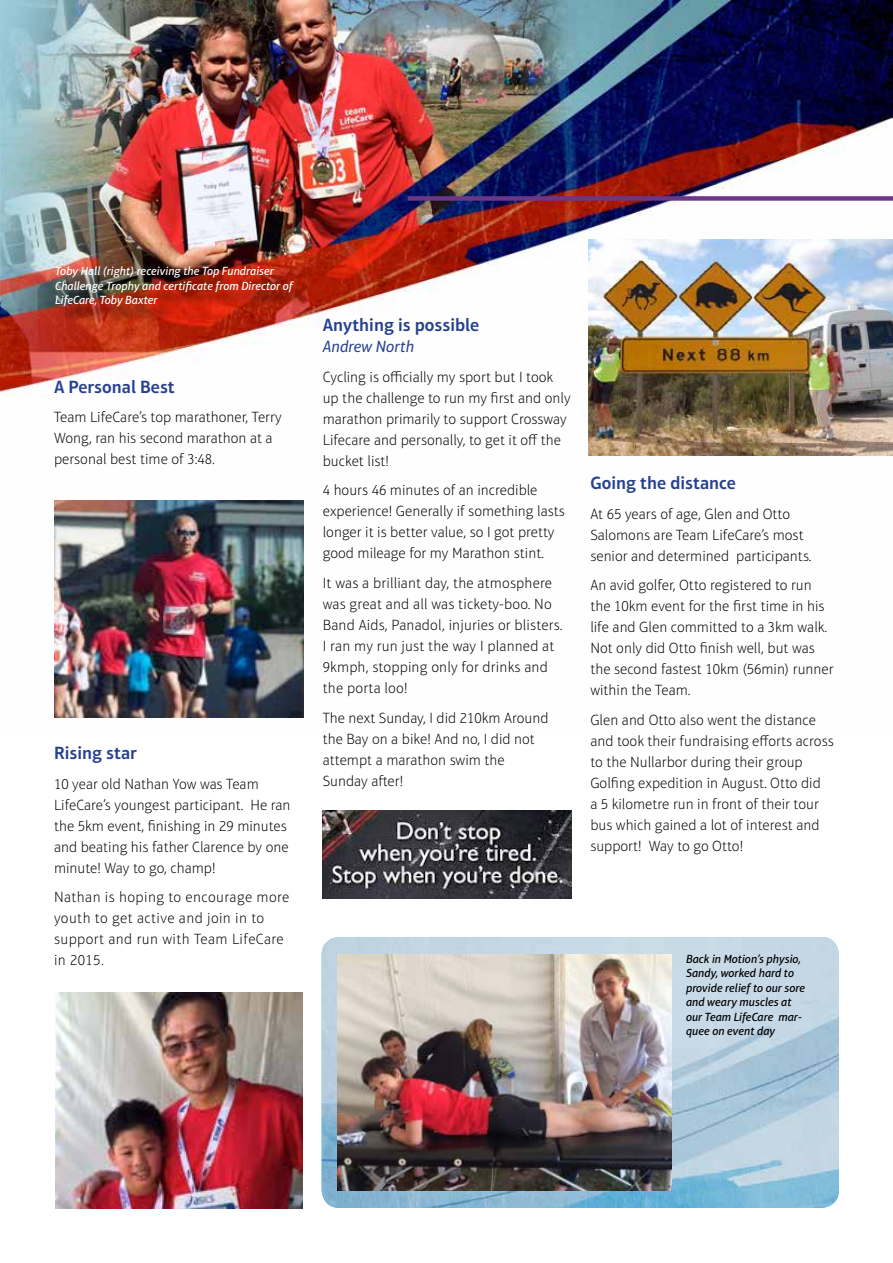
<style>
.page{position:relative;width:893px;height:1263px;background:#fff}
.page>*{position:absolute;margin:0;border:0;box-sizing:border-box;transform-origin:0 0}
.t1{font:600 18px "Aptifer Sans LT Pro";color:#25408f}
.t2{font:italic 16.5px "Aptifer Sans LT Pro";color:#25408f}
.t3{font:100 15px/21px "Aptifer Sans LT Pro";color:#000}
.t4{font:100 15px/21px "Aptifer Sans LT Pro";letter-spacing:.025em;color:#000}
.t5{font:italic 500 12px/14.4px "Aptifer Sans LT Pro";color:#000}
.t6{font:italic 500 12px/14.4px "Aptifer Sans LT Pro";color:#fff}
</style>
<div class="page">
<img style="left:322px;top:937px;width:517px;height:271px">
<img style="left:0;top:0;width:893px;height:718px">
<img style="left:589px;top:240px;width:304px;height:216px">
<div style="left:321px;top:808px;width:251px;height:92px;background:#000;opacity:.34"></div>
<img style="left:55px;top:993px;width:247px;height:216px">
<img style="left:54px;top:500px;width:250px;height:217px">
<img style="left:337px;top:954px;width:334px;height:237px">
<div style="left:408px;top:196px;width:485px;height:5px;background:#6b3787"></div>
<div style="left:58px;top:270px;width:254px;height:54px;background:#000;opacity:.75"></div>
<p class="t6" style="left:55px;top:264px;width:239px">Toby Hall (right) receiving the Top Fundraiser<br>Challenge Trophy and certificate from Director of<br>LifeCare, Toby Baxter</p>
<p class="t1" style="left:54px;top:376px;width:122px">A Personal Best</p>
<p class="t3" style="left:54px;top:407px;width:229px">Team LifeCare’s top marathoner, Terry<br>Wong, ran his second marathon at a personal best time of 3:48.</p>
<p class="t1" style="left:54px;top:742px;width:85px">Rising star</p>
<p class="t3" style="left:54px;top:773px;width:238px">10 year old Nathan Yow was Team LifeCare’s youngest participant. He ran the 5km event, finishing in 29 minutes and beating his father Clarence by one minute! Way to go, champ!</p>
<p class="t4" style="left:54px;top:887px;width:237px">Nathan is hoping to encourage more youth to get active and join in to support and run with Team LifeCare in 2015.</p>
<p class="t1" style="left:323px;top:315px;width:158px">Anything is possible</p>
<p class="t2" style="left:323px;top:337px;width:93px">Andrew North</p>
<p class="t3" style="left:323px;top:366px;width:249px">Cycling is officially my sport but I took up the challenge to run my first and only marathon primarily to support Crossway Lifecare and personally, to get it off the bucket list!</p>
<p class="t3" style="left:323px;top:480px;width:244px">4 hours 46 minutes of an incredible experience! Generally if something lasts longer it is better value, so I got pretty good mileage for my Marathon stint.</p>
<p class="t3" style="left:323px;top:572px;width:241px">It was a brilliant day, the atmosphere was great and all was tickety-boo. No Band Aids, Panadol, injuries or blisters.<br>I ran my run just the way I planned at 9kmph, stopping only for drinks and the porta loo!</p>
<p class="t3" style="left:323px;top:707px;width:227px">The next Sunday, I did 210km Around the Bay on a bike! And no, I did not attempt a marathon swim the<br>Sunday after!</p>
<p class="t1" style="left:590px;top:472px;width:147px">Going the distance</p>
<p class="t3" style="left:590px;top:503px;width:223px">At 65 years of age, Glen and Otto<br>Salomons are Team LifeCare’s most senior and determined participants.</p>
<p class="t3" style="left:590px;top:575px;width:245px">An avid golfer, Otto registered to run the 10km event for the first time in his life and Glen committed to a 3km walk.<br>Not only did Otto finish well, but was the second fastest 10km (56min) runner within the Team.</p>
<p class="t3" style="left:590px;top:709px;width:245px">Glen and Otto also went the distance and took their fundraising efforts across to the Nullarbor during their group Golfing expedition in August. Otto did<br>a 5 kilometre run in front of their tour bus which gained a lot of interest and support! Way to go Otto!</p>
<p class="t5" style="left:686px;top:952px;width:121px">Back in Motion’s physio,<br>Sandy, worked hard to provide relief to our sore and weary muscles at our Team LifeCare mar&shy;quee on event day</p>
</div>
